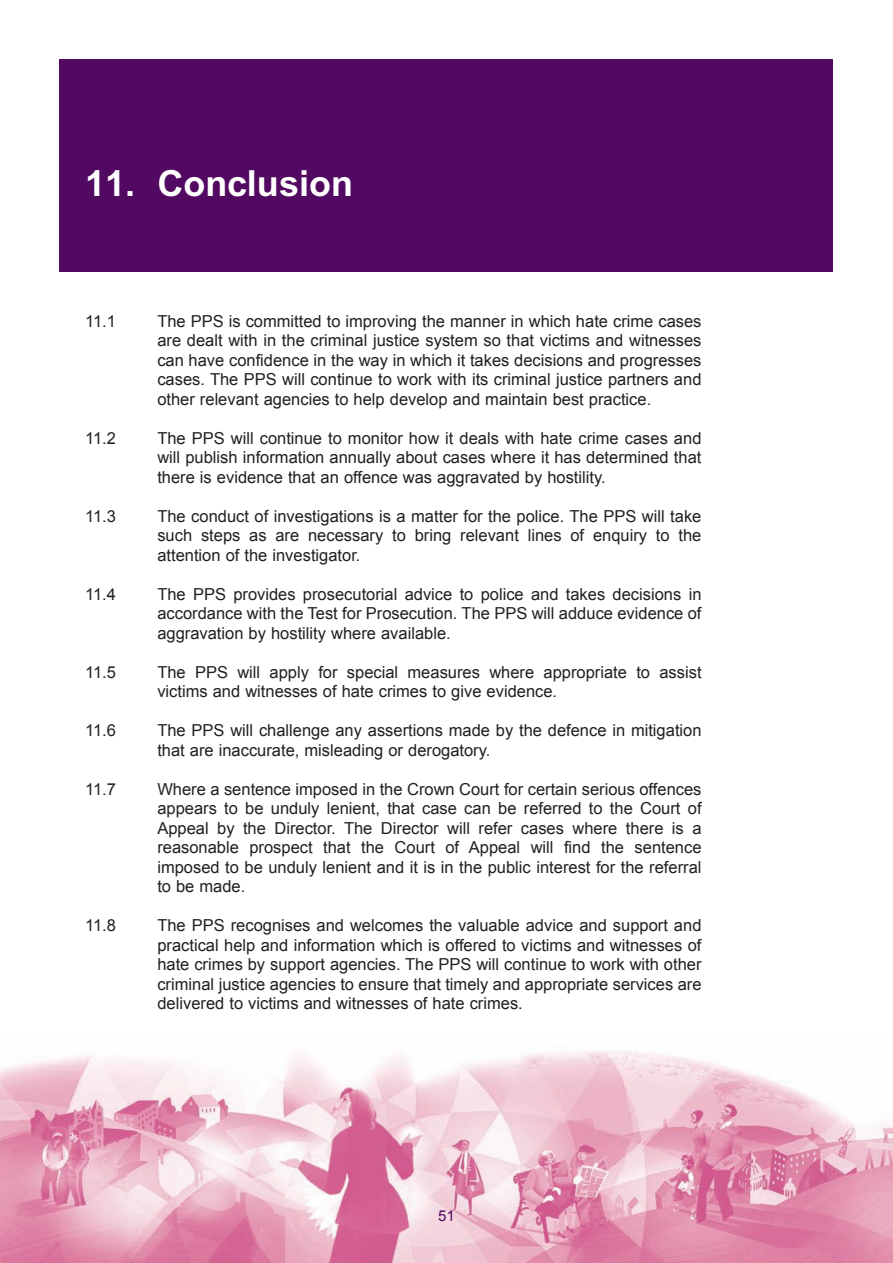
<style>
.page{position:relative;width:893px;height:1263px;background:#fff}
.page>*{position:absolute;margin:0;border:0;box-sizing:border-box;transform-origin:0 0}
.t1{font:700 36px "Arial";color:#fff}
.t2{font:16.5px/19.5px "Arial";color:#231f20;text-align:justify}
.t3{font:15px "Arial";color:#510961}
</style>
<div class="page">
<img style="left:0;top:1051px;width:893px;height:212px">
<div style="left:60px;top:60px;width:773px;height:212px;background:#510961"></div>
<h1 class="t1" style="left:85px;top:170px;width:269px">11. Conclusion</h1>
<p class="t2" style="left:85px;top:311px;width:32px">11.1</p>
<p class="t2" style="left:157px;top:311px;width:546px">The PPS is committed to improving the manner in which hate crime cases are dealt with in the criminal justice system so that victims and witnesses can have confidence in the way in which it takes decisions and progresses cases. The PPS will continue to work with its criminal justice partners and other relevant agencies to help develop and maintain best practice.</p>
<p class="t2" style="left:85px;top:428px;width:32px">11.2</p>
<p class="t2" style="left:157px;top:428px;width:546px">The PPS will continue to monitor how it deals with hate crime cases and will publish information annually about cases where it has determined that there is evidence that an offence was aggravated by hostility.</p>
<p class="t2" style="left:85px;top:506px;width:32px">11.3</p>
<p class="t2" style="left:157px;top:506px;width:546px">The conduct of investigations is a matter for the police. The PPS will take such steps as are necessary to bring relevant lines of enquiry to the attention of the investigator.</p>
<p class="t2" style="left:85px;top:584px;width:32px">11.4</p>
<p class="t2" style="left:157px;top:584px;width:546px">The PPS provides prosecutorial advice to police and takes decisions in accordance with the Test for Prosecution. The PPS will adduce evidence of aggravation by hostility where available.</p>
<p class="t2" style="left:85px;top:662px;width:32px">11.5</p>
<p class="t2" style="left:157px;top:662px;width:546px">The PPS will apply for special measures where appropriate to assist victims and witnesses of hate crimes to give evidence.</p>
<p class="t2" style="left:85px;top:721px;width:32px">11.6</p>
<p class="t2" style="left:157px;top:721px;width:546px">The PPS will challenge any assertions made by the defence in mitigation that are inaccurate, misleading or derogatory.</p>
<p class="t2" style="left:85px;top:779px;width:32px">11.7</p>
<p class="t2" style="left:157px;top:779px;width:546px">Where a sentence imposed in the Crown Court for certain serious offences appears to be unduly lenient, that case can be referred to the Court of Appeal by the Director. The Director will refer cases where there is a reasonable prospect that the Court of Appeal will find the sentence imposed to be unduly lenient and it is in the public interest for the referral to be made.</p>
<p class="t2" style="left:85px;top:916px;width:32px">11.8</p>
<p class="t2" style="left:157px;top:916px;width:546px">The PPS recognises and welcomes the valuable advice and support and practical help and information which is offered to victims and witnesses of hate crimes by support agencies. The PPS will continue to work with other criminal justice agencies to ensure that timely and appropriate services are delivered to victims and witnesses of hate crimes.</p>
<p class="t3" style="left:438px;top:1207px;width:18px">51</p>
</div>
